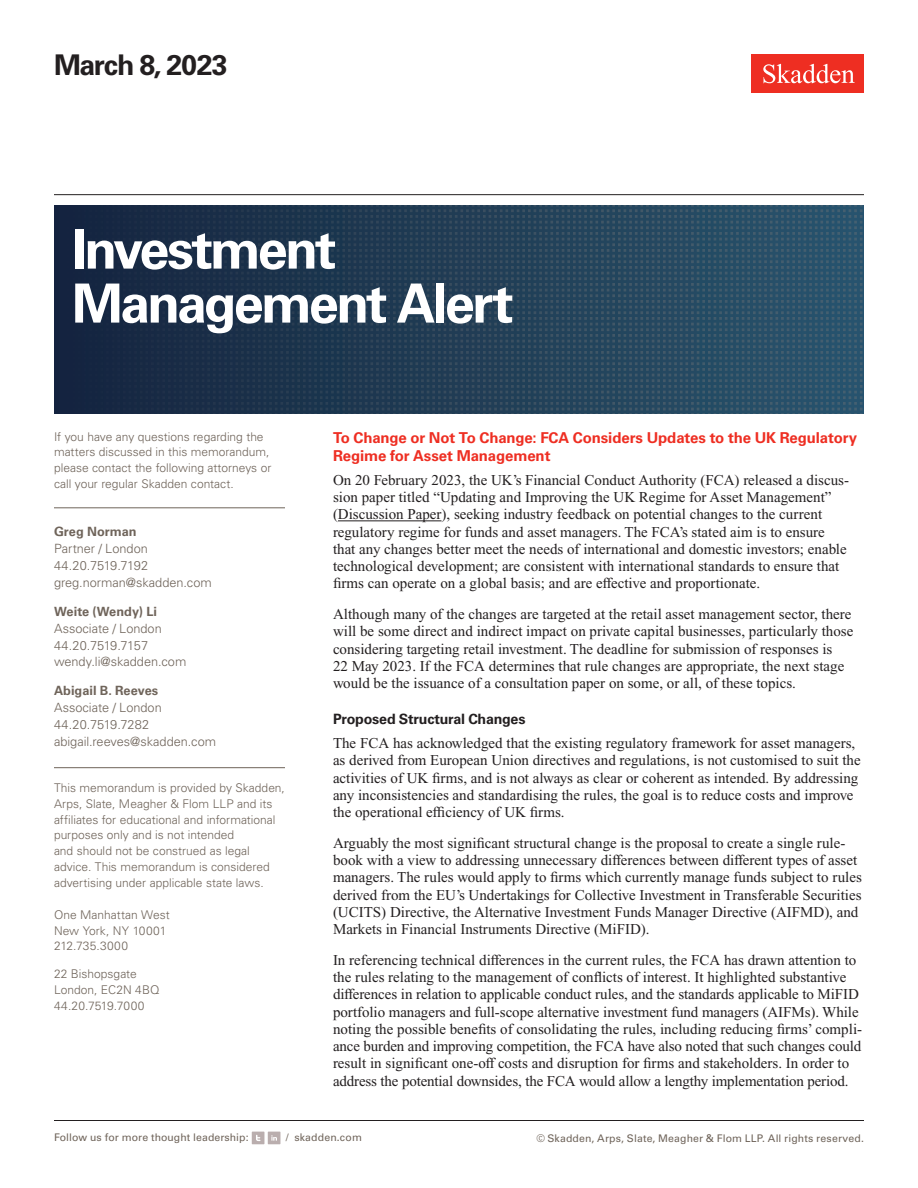
<style>
.page{position:relative;width:918px;height:1188px;background:#fff}
.page>*{position:absolute;margin:0;border:0;box-sizing:border-box;transform-origin:0 0}
.Title_Practice_Speci{font:700 54px/54px "Univers LT Std";letter-spacing:-.05em;color:#fff}
.Title_date{font:700 28.5px "Univers LT Std";letter-spacing:-.04em;color:#231f20}
.Main_Body{font:15px/17.2px "Times New Roman PS Std";color:#231f20}
.First_Level_Heading{font:700 15px/18px "Univers LT Std";letter-spacing:-.01em;color:#ee2e22}
.Second_Level_Heading{font:700 14.25px "Univers LT Std";letter-spacing:-.015em;color:#231f20}
.Contacts{font:300 12.75px "Univers LT Std";color:#6f645a}
.Contacts_Name{font:700 12.75px "Univers LT Std";letter-spacing:.005em;color:#6f645a}
.Sidebar_body_rule_ab{font:300 12px/15.8px "Univers LT Std";color:#6f645a}
.Sidebar_body_rule_be{font:300 12px/15.8px "Univers LT Std";color:#6f645a}
.Firm_Address{font:300 12px/15.8px "Univers LT Std";color:#6f645a}
.t1{font:10.5px "Univers LT Std";letter-spacing:.01em;color:#6f645a}
</style>
<div class="page">
<div style="left:752px;top:54px;width:112px;height:39px;background:#ee2e22"></div>
<svg style="left:763px;top:64px;width:92px;height:19px"></svg>
<hr style="left:54px;top:1120px;width:810px;height:1px;background:#231f20">
<hr style="left:54px;top:194px;width:810px;height:1px;background:#231f20">
<div style="left:252px;top:1132px;width:12px;height:12px;background:#baaeae"></div>
<svg style="left:256px;top:1135px;width:4px;height:6px"></svg>
<div style="left:268px;top:1132px;width:12px;height:12px;background:#baaeae"></div>
<svg style="left:271px;top:1135px;width:6px;height:6px"></svg>
<img style="left:54px;top:206px;width:810px;height:208px">
<hr style="left:338px;top:520px;width:104px;height:1px;background:#231f20">
<hr style="left:54px;top:507px;width:231px;height:1px;background:#6f645a">
<hr style="left:54px;top:767px;width:231px;height:1px;background:#6f645a">
<p class="Title_date" style="left:54px;top:48px;width:175px">March 8, 2023</p>
<h1 class="Title_Practice_Speci" style="left:72px;top:223px;width:443px">Investment<br>Management Alert</h1>
<p class="Sidebar_body_rule_be" style="left:54px;top:429px;width:219px">If you have any questions regarding the matters discussed in this memorandum, please contact the following attorneys or call your regular Skadden contact.</p>
<p class="Contacts_Name" style="left:54px;top:524px;width:84px">Greg Norman</p>
<p class="Contacts" style="left:54px;top:541px;width:95px">Partner / London</p>
<p class="Contacts" style="left:54px;top:558px;width:96px">44.20.7519.7192</p>
<p class="Contacts" style="left:54px;top:575px;width:159px">greg.norman@skadden.com</p>
<p class="Contacts_Name" style="left:54px;top:604px;width:104px">Weite (Wendy) Li</p>
<p class="Contacts" style="left:54px;top:620px;width:109px">Associate / London</p>
<p class="Contacts" style="left:54px;top:637px;width:96px">44.20.7519.7157</p>
<p class="Contacts" style="left:54px;top:654px;width:134px">wendy.li@skadden.com</p>
<p class="Contacts_Name" style="left:54px;top:683px;width:106px">Abigail B. Reeves</p>
<p class="Contacts" style="left:54px;top:700px;width:109px">Associate / London</p>
<p class="Contacts" style="left:54px;top:717px;width:97px">44.20.7519.7282</p>
<p class="Contacts" style="left:54px;top:734px;width:164px">abigail.reeves@skadden.com</p>
<p class="Sidebar_body_rule_ab" style="left:54px;top:780px;width:232px">This memorandum is provided by Skadden, Arps, Slate, Meagher &amp; Flom LLP and its affiliates for educational and informational purposes only and is not intended<br>and should not be construed as legal advice. This memorandum is considered advertising under applicable state laws.</p>
<p class="Firm_Address" style="left:54px;top:907px;width:117px">One Manhattan West<br>New York, NY 10001<br>212.735.3000</p>
<p class="Firm_Address" style="left:54px;top:966px;width:107px">22 Bishopsgate<br>London, EC2N 4BQ<br>44.20.7519.7000</p>
<h1 class="First_Level_Heading" style="left:333px;top:429px;width:526px">To Change or Not To Change: FCA Considers Updates to the UK Regulatory<br>Regime for Asset Management</h1>
<p class="Main_Body" style="left:333px;top:471px;width:518px">On 20 February 2023, the UK’s Financial Conduct Authority (FCA) released a discus&shy;sion paper titled “Updating and Improving the UK Regime for Asset Management” (Discussion Paper), seeking industry feedback on potential changes to the current regulatory regime for funds and asset managers. The FCA’s stated aim is to ensure that any changes better meet the needs of international and domestic investors; enable technological development; are consistent with international standards to ensure that firms can operate on a global basis; and are effective and proportionate.</p>
<p class="Main_Body" style="left:333px;top:606px;width:522px">Although many of the changes are targeted at the retail asset management sector, there will be some direct and indirect impact on private capital businesses, particularly those considering targeting retail investment. The deadline for submission of responses is<br>22 May 2023. If the FCA determines that rule changes are appropriate, the next stage would be the issuance of a consultation paper on some, or all, of these topics.</p>
<h2 class="Second_Level_Heading" style="left:333px;top:711px;width:194px">Proposed Structural Changes</h2>
<p class="Main_Body" style="left:333px;top:735px;width:529px">The FCA has acknowledged that the existing regulatory framework for asset managers, as derived from European Union directives and regulations, is not customised to suit the activities of UK firms, and is not always as clear or coherent as intended. By addressing any inconsistencies and standardising the rules, the goal is to reduce costs and improve the operational efficiency of UK firms.</p>
<p class="Main_Body" style="left:333px;top:834px;width:530px">Arguably the most significant structural change is the proposal to create a single rule&shy;book with a view to addressing unnecessary differences between different types of asset managers. The rules would apply to firms which currently manage funds subject to rules derived from the EU’s Undertakings for Collective Investment in Transferable Securities (UCITS) Directive, the Alternative Investment Funds Manager Directive (AIFMD), and Markets in Financial Instruments Directive (MiFID).</p>
<p class="Main_Body" style="left:333px;top:951px;width:531px">In referencing technical differences in the current rules, the FCA has drawn attention to the rules relating to the management of conflicts of interest. It highlighted substantive differences in relation to applicable conduct rules, and the standards applicable to MiFID portfolio managers and full-scope alternative investment fund managers (AIFMs). While noting the possible benefits of consolidating the rules, including reducing firms’ compli&shy;ance burden and improving competition, the FCA have also noted that such changes could result in significant one-off costs and disruption for firms and stakeholders. In order to address the potential downsides, the FCA would allow a lengthy implementation period.</p>
<p class="t1" style="left:54px;top:1131px;width:196px">Follow us for more thought leadership:</p>
<p class="t1" style="left:286px;top:1131px;width:77px">/ skadden.com</p>
<p class="t1" style="left:536px;top:1132px;width:329px">© Skadden, Arps, Slate, Meagher &amp; Flom LLP. All rights reserved.</p>
</div>
